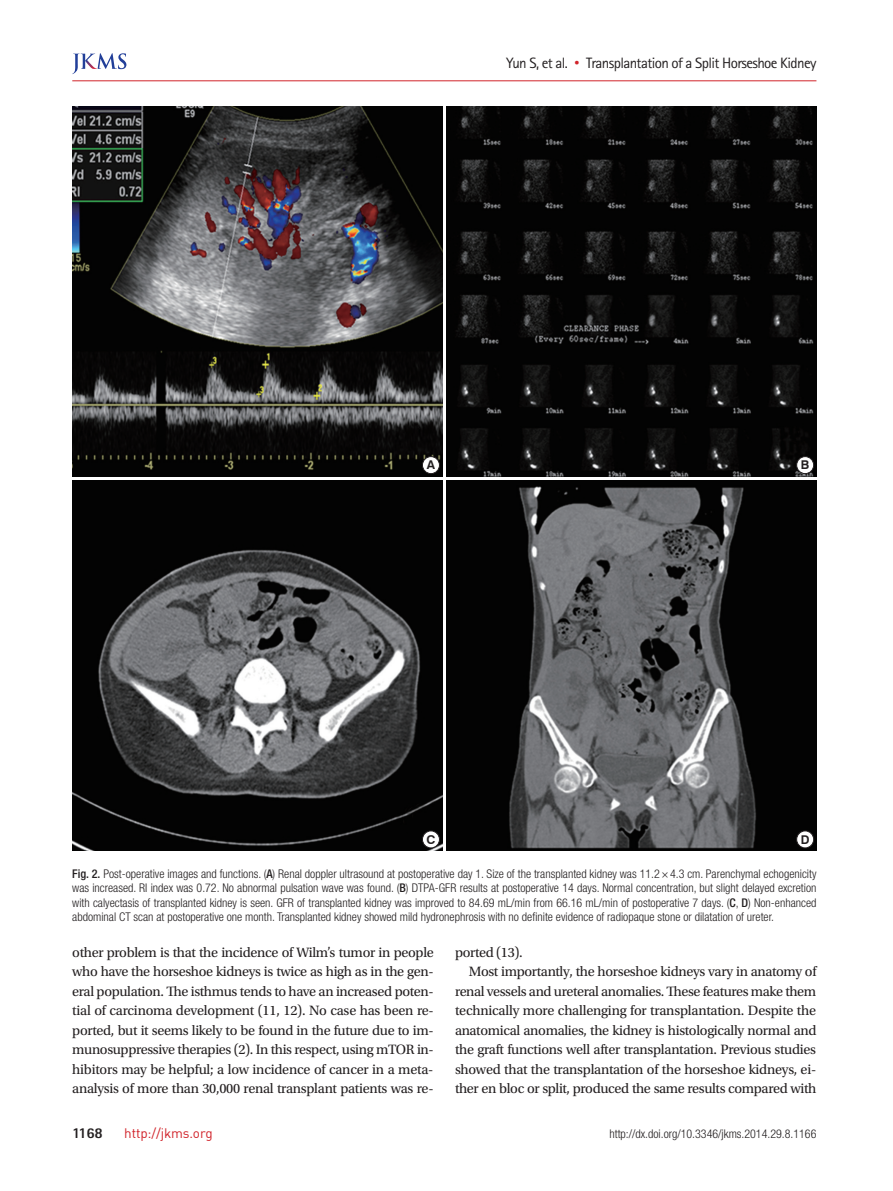
<style>
.page{position:relative;width:893px;height:1191px;background:#fff}
.page>*{position:absolute;margin:0;border:0;box-sizing:border-box;transform-origin:0 0}
.하시라{font:15px "Rotis Sans Serif Std";letter-spacing:-.04em;color:#231f20}
.t1{font:800 15px "Rotis Sans Serif Std";color:#231f20}
.본문{font:14.25px/19.5px "Utopia Std";letter-spacing:-.025em;color:#231f20;text-align:justify}
.t2{font:13.5px "Dinreg";letter-spacing:-.01em;color:#d1232a}
.t3{font:700 12.15px "Swiss 721 BT";color:#231f20}
.표_그림_캡션{font:300 condensed 12px/14.4px "Helvetica Neue LT Std";color:#231f20;text-align:justify}
.s1{font-family:"Dotum";color:#d1232a}
.s2{font-weight:500}
</style>
<div class="page">
<hr style="left:72px;top:80px;width:744px;height:1px;background:#d1232a">
<svg style="left:72px;top:53px;width:54px;height:21px"></svg>
<img style="left:72px;top:106px;width:370px;height:370px">
<img style="left:72px;top:480px;width:370px;height:370px">
<img style="left:446px;top:106px;width:370px;height:370px">
<img style="left:446px;top:480px;width:370px;height:370px">
<div style="left:422px;top:456px;width:17px;height:17px;background:#fff;border-radius:50%"></div>
<div style="left:422px;top:456px;width:18px;height:18px;border:1px solid #231f20;border-radius:50%"></div>
<div style="left:422px;top:831px;width:17px;height:17px;background:#fff;border-radius:50%"></div>
<div style="left:422px;top:830px;width:18px;height:18px;border:1px solid #231f20;border-radius:50%"></div>
<div style="left:797px;top:456px;width:17px;height:17px;background:#fff;border-radius:50%"></div>
<div style="left:796px;top:456px;width:18px;height:18px;border:1px solid #231f20;border-radius:50%"></div>
<div style="left:797px;top:831px;width:17px;height:17px;background:#fff;border-radius:50%"></div>
<div style="left:796px;top:830px;width:18px;height:18px;border:1px solid #231f20;border-radius:50%"></div>
<p class="하시라" style="left:506px;top:54px;width:312px">Yun S, et al. <span class="s1">•</span> Transplantation of a Split Horseshoe Kidney</p>
<p class="t3" style="left:427px;top:458px;width:10px">A</p>
<p class="t3" style="left:426px;top:832px;width:10px">C</p>
<p class="t3" style="left:801px;top:458px;width:10px">B</p>
<p class="t3" style="left:801px;top:832px;width:10px">D</p>
<p class="표_그림_캡션" style="left:72px;top:866px;width:746px"><span class="s2">Fig. 2.</span> Post-operative images and functions. (<span class="s2">A</span>) Renal doppler ultrasound at postoperative day 1. Size of the transplanted kidney was 11.2 × 4.3 cm. Parenchymal echogenicity was increased. RI index was 0.72. No abnormal pulsation wave was found. (<span class="s2">B</span>) DTPA-GFR results at postoperative 14 days. Normal concentration, but slight delayed excretion with calyectasis of transplanted kidney is seen. GFR of transplanted kidney was improved to 84.69 mL/min from 66.16 mL/min of postoperative 7 days. (<span class="s2">C</span>, <span class="s2">D</span>) Non-enhanced abdominal CT scan at postoperative one month. Transplanted kidney showed mild hydronephrosis with no definite evidence of radiopaque stone or dilatation of ureter.</p>
<p class="본문" style="left:72px;top:942px;width:363px">other problem is that the incidence of Wilm’s tumor in people who have the horseshoe kidneys is twice as high as in the gen&shy;eral population. The isthmus tends to have an increased poten&shy;tial of carcinoma development (11, 12). No case has been re&shy;ported, but it seems likely to be found in the future due to im&shy;munosuppressive therapies (2). In this respect, using mTOR in&shy;hibitors may be helpful; a low incidence of cancer in a meta&shy;analysis of more than 30,000 renal transplant patients was re-</p>
<p class="본문" style="left:455px;top:942px;width:69px">ported (13).</p>
<p class="본문" style="left:455px;top:962px;width:363px;text-indent:14px">Most importantly, the horseshoe kidneys vary in anatomy of renal vessels and ureteral anomalies. These features make them technically more challenging for transplantation. Despite the anatomical anomalies, the kidney is histologically normal and the graft functions well after transplantation. Previous studies showed that the transplantation of the horseshoe kidneys, ei&shy;ther en bloc or split, produced the same results compared with</p>
<p class="t1" style="left:72px;top:1123px;width:32px">1168</p>
<p class="t2" style="left:124px;top:1124px;width:90px">http://jkms.org</p>
<p class="표_그림_캡션" style="left:609px;top:1126px;width:208px">http://dx.doi.org/10.3346/jkms.2014.29.8.1166</p>
</div>
